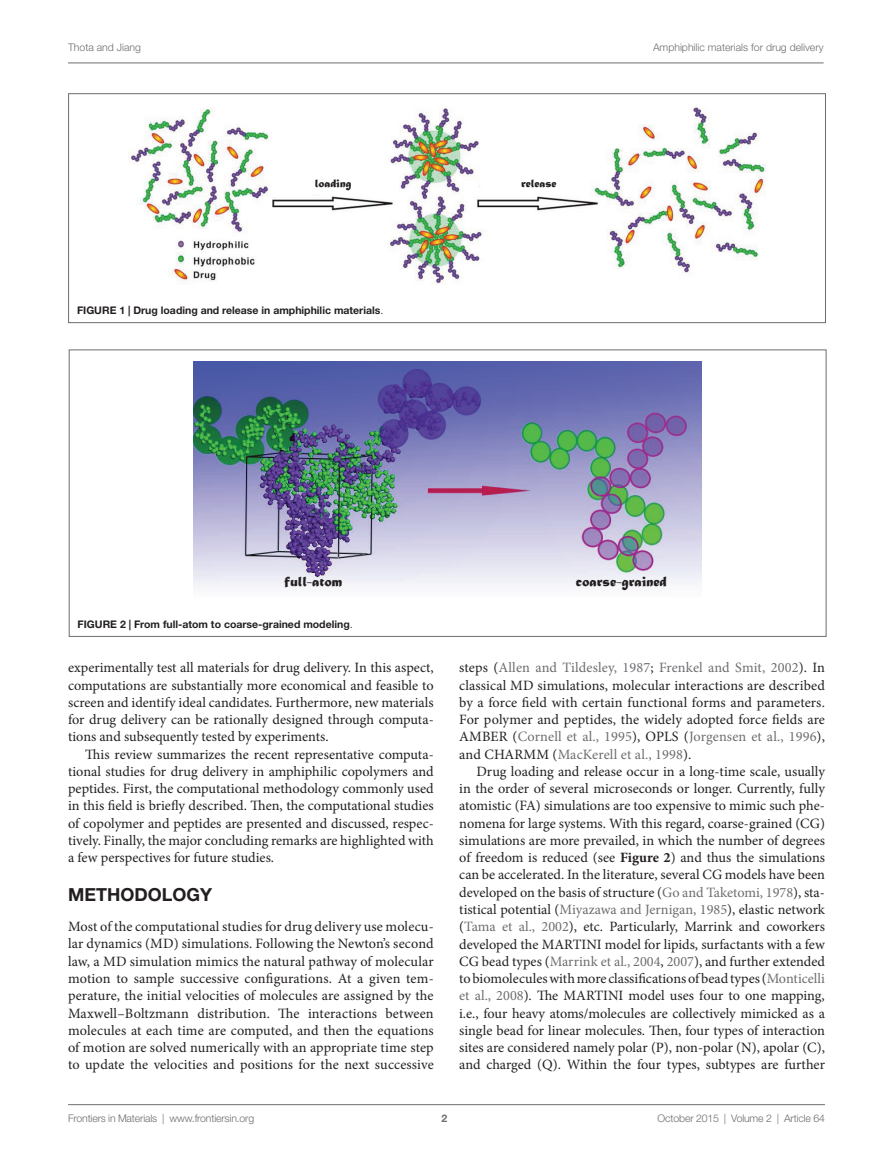
<style>
.page{position:relative;width:893px;height:1170px;background:#fff}
.page>*{position:absolute;margin:0;border:0;box-sizing:border-box;transform-origin:0 0}
.t1{font:700 18px "Helvetica Neue LT Std";color:#231f20}
.t2{font:14.85px "Matura MT Script Capitals";color:#231f20}
.t3{font:14.25px/17.2px "Minion Pro";color:#231f20;text-align:justify}
.t4{font:12px "Matura MT Script Capitals";color:#231f20}
.t5{font:300 10.5px "Helvetica Neue LT Std";letter-spacing:-.015em;color:#6c6d70}
.t6{font:700 10.5px "Helvetica Neue LT Std";color:#231f20}
.t7{font:700 10.5px "Helvetica Neue LT Std";color:#6c6d70}
.s1{font-weight:300}
.s2{color:#6c6d70}
.s3{font-weight:700}
</style>
<div class="page">
<img style="left:194px;top:361px;width:507px;height:226px">
<hr style="left:68px;top:1104px;width:757px;height:1px;background:#6c6d70">
<hr style="left:68px;top:63px;width:756px;height:1px;background:#6c6d70">
<img style="left:128px;top:107px;width:638px;height:177px">
<div style="left:68px;top:93px;width:758px;height:230px;border:1px solid #6c6d70"></div>
<p class="t5" style="left:68px;top:41px;width:74px">Thota and Jiang</p>
<p class="t5" style="left:653px;top:41px;width:172px">Amphiphilic materials for drug delivery</p>
<p class="t4" style="left:315px;top:176px;width:38px">loading</p>
<p class="t4" style="left:521px;top:176px;width:37px">release</p>
<p class="t6" style="left:77px;top:304px;width:308px">FIGURE 1 | Drug loading and release in amphiphilic materials<span class="s1">.</span></p>
<p class="t2" style="left:284px;top:572px;width:60px">full-atom</p>
<p class="t2" style="left:576px;top:572px;width:93px">coarse-grained</p>
<p class="t6" style="left:78px;top:617px;width:277px">FIGURE 2 | From full-atom to coarse-grained modeling<span class="s1">.</span></p>
<p class="t3" style="left:68px;top:659px;width:367px">experimentally test all materials for drug delivery. In this aspect, computations are substantially more economical and feasible to screen and identify ideal candidates. Furthermore, new materials for drug delivery can be rationally designed through computa&shy;tions and subsequently tested by experiments.</p>
<p class="t3" style="left:68px;top:745px;width:367px;text-indent:17px">This review summarizes the recent representative computa&shy;tional studies for drug delivery in amphiphilic copolymers and peptides. First, the computational methodology commonly used in this field is briefly described. Then, the computational studies of copolymer and peptides are presented and discussed, respec&shy;tively. Finally, the major concluding remarks are highlighted with a few perspectives for future studies.</p>
<p class="t1" style="left:68px;top:883px;width:146px">METHODOLOGY</p>
<p class="t3" style="left:68px;top:918px;width:367px">Most of the computational studies for drug delivery use molecu&shy;lar dynamics (MD) simulations. Following the Newton’s second law, a MD simulation mimics the natural pathway of molecular motion to sample successive configurations. At a given tem&shy;perature, the initial velocities of molecules are assigned by the Maxwell–Boltzmann distribution. The interactions between molecules at each time are computed, and then the equations of motion are solved numerically with an appropriate time step to update the velocities and positions for the next successive</p>
<p class="t3" style="left:459px;top:659px;width:367px">steps (<span class="s2">Allen and Tildesley, 1987</span>; <span class="s2">Frenkel and Smit, 2002</span>). In classical MD simulations, molecular interactions are described by a force field with certain functional forms and parameters.<br>For polymer and peptides, the widely adopted force fields are AMBER (<span class="s2">Cornell et al., 1995</span>), OPLS (<span class="s2">Jorgensen et al., 1996</span>), and CHARMM (<span class="s2">MacKerell et al., 1998</span>).</p>
<p class="t3" style="left:459px;top:762px;width:367px;text-indent:17px">Drug loading and release occur in a long-time scale, usually in the order of several microseconds or longer. Currently, fully atomistic (FA) simulations are too expensive to mimic such phe&shy;nomena for large systems. With this regard, coarse-grained (CG) simulations are more prevailed, in which the number of degrees of freedom is reduced (see <span class="s3">Figure 2</span>) and thus the simulations can be accelerated. In the literature, several CG models have been developed on the basis of structure (<span class="s2">Go and Taketomi, 1978</span>), sta&shy;tistical potential (<span class="s2">Miyazawa and Jernigan, 1985</span>), elastic network (<span class="s2">Tama et al., 2002</span>), etc. Particularly, Marrink and coworkers developed the MARTINI model for lipids, surfactants with a few CG bead types (<span class="s2">Marrink et al., 2004</span>, <span class="s2">2007</span>), and further extended to biomolecules with more classifications of bead types (<span class="s2">Monticelli et al., 2008</span>). The MARTINI model uses four to one mapping, i.e., four heavy atoms/molecules are collectively mimicked as a single bead for linear molecules. Then, four types of interaction sites are considered namely polar (P), non-polar (N), apolar (C), and charged (Q). Within the four types, subtypes are further</p>
<p class="t5" style="left:68px;top:1111px;width:188px">Frontiers in Materials | www.frontiersin.org</p>
<p class="t7" style="left:441px;top:1111px;width:7px">2</p>
<p class="t5" style="left:658px;top:1111px;width:169px">October 2015 | Volume 2 | Article 64</p>
</div>
